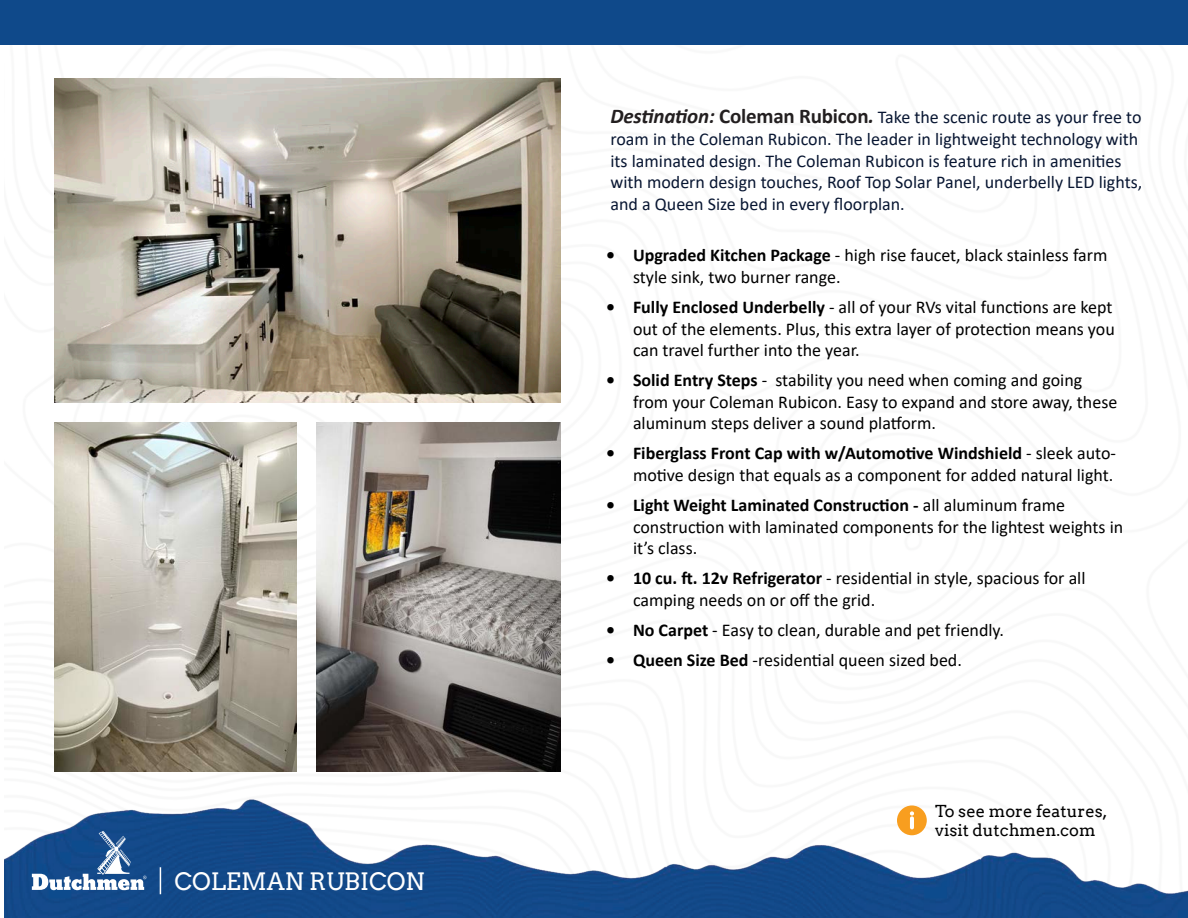
<style>
.page{position:relative;width:1188px;height:918px;background:#fff}
.page>*{position:absolute;margin:0;border:0;box-sizing:border-box;transform-origin:0 0}
.t1{font:24px "Arvo";color:#fff}
.t2{font:18px/21.6px "Calibri";color:#000}
.t3{font:18px/21.6px "Calibri";color:#081632}
.t4{font:16.5px "Arvo";color:#000}
.s1{font-weight:700;font-style:italic;font-size:21px;color:#231f20}
.s2{font-weight:700;font-size:21px;color:#231f20}
.s3{font-weight:700}
</style>
<div class="page">
<img style="left:4px;top:799px;width:1184px;height:119px">
<svg style="left:32px;top:831px;width:114px;height:59px"></svg>
<svg style="left:160px;top:867px;width:1px;height:27px"></svg>
<div style="left:0;top:0;width:1188px;height:44px;background:#0f498a"></div>
<img style="left:54px;top:423px;width:243px;height:348px">
<img style="left:54px;top:79px;width:506px;height:324px">
<img style="left:317px;top:423px;width:243px;height:348px">
<div style="left:897px;top:806px;width:30px;height:29px;background:#f89e1f;border-radius:50%"></div>
<svg style="left:910px;top:811px;width:4px;height:18px"></svg>
<h1 class="t1" style="left:174px;top:867px;width:252px">COLEMAN RUBICON</h1>
<p class="t3" style="left:610px;top:106px;width:533px"><span class="s1">Destination:</span> <span class="s2">Coleman Rubicon</span><span class="s1">.</span> Take the scenic route as your free to roam in the Coleman Rubicon. The leader in lightweight technology with its laminated design. The Coleman Rubicon is feature rich in amenities with modern design touches, Roof Top Solar Panel, underbelly LED lights, and a Queen Size bed in every floorplan.</p>
<p class="t2" style="left:633px;top:244px;width:476px;text-indent:-27px"><span class="s3">• Upgraded Kitchen Package</span> - high rise faucet, black stainless farm style sink, two burner range.</p>
<p class="t2" style="left:633px;top:296px;width:483px;text-indent:-27px"><span class="s3">• Fully Enclosed Underbelly</span> - all of your RVs vital functions are kept out of the elements. Plus, this extra layer of protection means you can travel further into the year.</p>
<p class="t2" style="left:633px;top:369px;width:486px;text-indent:-27px"><span class="s3">• Solid Entry Steps</span> - stability you need when coming and going from your Coleman Rubicon. Easy to expand and store away, these aluminum steps deliver a sound platform.</p>
<p class="t2" style="left:606px;top:442px;width:512px;text-align:right"><span class="s3">• Fiberglass Front Cap with w/Automotive Windshield</span> - sleek auto&shy;motive design that equals as a component for added natural light.</p>
<p class="t2" style="left:633px;top:494px;width:492px;text-indent:-27px"><span class="s3">• Light Weight Laminated Construction -</span> all aluminum frame construction with laminated components for the lightest weights in it’s class.</p>
<p class="t2" style="left:633px;top:567px;width:454px;text-indent:-27px"><span class="s3">• 10 cu. ft. 12v Refrigerator</span> - residential in style, spacious for all camping needs on or off the grid.</p>
<p class="t2" style="left:606px;top:619px;width:400px"><span class="s3">• No Carpet</span> - Easy to clean, durable and pet friendly.</p>
<p class="t2" style="left:606px;top:649px;width:357px"><span class="s3">• Queen Size Bed</span> -residential queen sized bed.</p>
<p class="t4" style="left:935px;top:801px;width:174px">To see more features,</p>
<p class="t4" style="left:935px;top:820px;width:162px">visit dutchmen.com</p>
</div>
